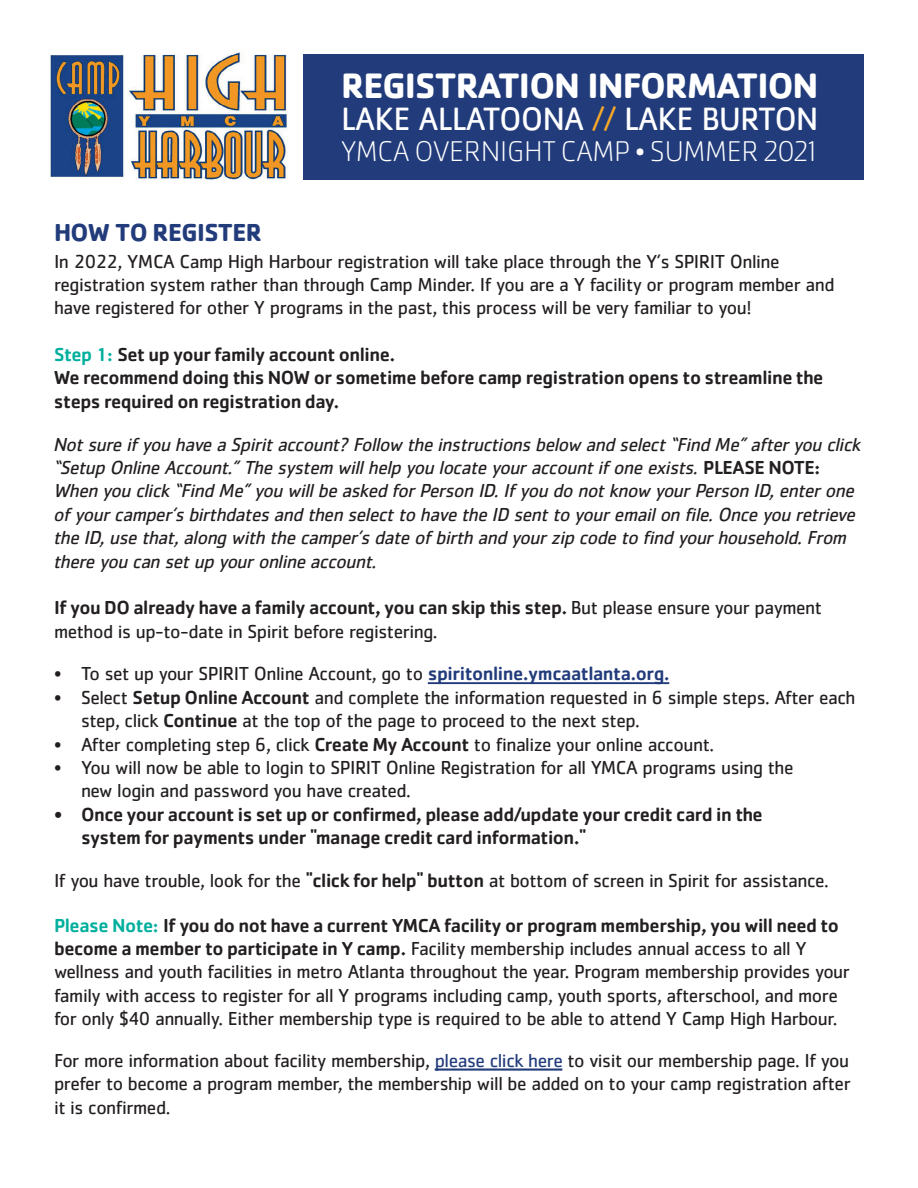
<style>
.page{position:relative;width:918px;height:1188px;background:#fff}
.page>*{position:absolute;margin:0;border:0;box-sizing:border-box;transform-origin:0 0}
.t1{font:700 36.6px "Cachet";letter-spacing:-.025em;color:#fff}
.t2{font:33.45px "Cachet";letter-spacing:-.025em;color:#fff}
.t3{font:200 29.55px "Cachet Pro";letter-spacing:.01em;color:#fff}
.t4{font:700 25.5px "Cachet";letter-spacing:-.025em;color:#223c7b}
.t5{font:19.5px/23.4px "Cachet";letter-spacing:-.025em;color:#231f20}
.t6{font:italic 19.5px/23.4px "Cachet";letter-spacing:-.025em;color:#231f20}
.t7{font:500 19.5px/23.4px "Cachet";letter-spacing:-.025em;color:#231f20}
.s1{color:#faa928}
.s2{color:#00af9d}
.s3{font-weight:500;font-style:normal}
.s4{font-weight:500}
.s5{font-weight:500;color:#223c7b}
.s6{font-weight:500;color:#00af9d}
.s7{color:#223c7b}
</style>
<div class="page">
<img style="left:49px;top:52px;width:239px;height:128px">
<hr style="left:428px;top:682px;width:236px;height:2px;background:#223c7b">
<hr style="left:435px;top:1068px;width:127px;height:3px;background:#223c7b">
<div style="left:304px;top:54px;width:560px;height:126px;background:#223c7b"></div>
<p class="t1" style="left:341px;top:64px;width:479px">REGISTRATION INFORMATION</p>
<p class="t2" style="left:341px;top:108px;width:479px">LAKE ALLATOONA <span class="s1">//</span> LAKE BURTON</p>
<p class="t3" style="left:342px;top:133px;width:476px">YMCA OVERNIGHT CAMP • SUMMER 2021</p>
<p class="t4" style="left:54px;top:218px;width:210px">HOW TO REGISTER</p>
<p class="t5" style="left:54px;top:251px;width:782px">In 2022, YMCA Camp High Harbour registration will take place through the Y’s SPIRIT Online registration system rather than through Camp Minder. If you are a Y facility or program member and have registered for other Y programs in the past, this process will be very familiar to you!</p>
<p class="t7" style="left:54px;top:345px;width:771px"><span class="s2">Step 1:</span> Set up your family account online.<br>We recommend doing this NOW or sometime before camp registration opens to streamline the steps required on registration day.</p>
<p class="t6" style="left:53px;top:434px;width:809px">Notsure if you have a Spiritaccount? Follow the instructions below and select“Find Me”afteryou click “Setup Online Account.”The system willhelp you locate youraccountif one exists. <span class="s3">P L E A S E N O T E :<br></span>When you click “Find Me”you willbe asked forPerson ID.If you do notknow yourPerson ID,enterone of yourcamper’s birthdates and then selectto have the ID sentto youremailon file.Once you retrieve the ID,use that,along with the camper’s date of birth and yourzip code to find yourhousehold.From there you can setup youronline account.</p>
<p class="t5" style="left:54px;top:598px;width:770px"><span class="s4">If you DO already have a family account, you can skip this step.</span> But please ensure your payment method is up-to-date in Spirit before registering.</p>
<p class="t5" style="left:54px;top:664px;width:617px">• To set up your SPIRIT Online Account, go to <span class="s5">spiritonline.ymcaatlanta.org.</span></p>
<p class="t5" style="left:81px;top:688px;width:776px;text-indent:-27px">• Select <span class="s4">Setup Online Account</span> and complete the information requested in 6 simple steps. After each step, click <span class="s4">Continue</span> at the top of the page to proceed to the next step.</p>
<p class="t5" style="left:54px;top:734px;width:662px">• After completing step 6, click <span class="s4">Create My Account</span> to finalize your online account.</p>
<p class="t5" style="left:81px;top:758px;width:714px;text-indent:-27px">• You will now be able to login to SPIRIT Online Registration for all YMCA programs using the new login and password you have created.</p>
<p class="t7" style="left:81px;top:805px;width:683px;text-indent:-27px">• Once your account is set up or confirmed, please add/update your credit card in the system for payments under "manage credit card information."</p>
<p class="t5" style="left:54px;top:871px;width:776px">If you have trouble, look for the <span class="s4">"click for help" button</span> at bottom of screen in Spirit for assistance.</p>
<p class="t5" style="left:54px;top:915px;width:798px"><span class="s6">Please Note:</span> <span class="s4">If you do not have a current YMCA facility or program membership, you will need to become a member to participate in Y camp.</span> Facility membership includes annual access to all Y wellness and youth facilities in metro Atlanta throughout the year. Program membership provides your family with access to register for all Y programs including camp, youth sports, afterschool, and more for only $40 annually. Either membership type is required to be able to attend Y Camp High Harbour.</p>
<p class="t5" style="left:54px;top:1051px;width:798px;text-align:justify">For more information about facility membership, <span class="s7">please click here</span> to visit our membership page. If you prefer to become a program member, the membership will be added on to your camp registration after it is confirmed.</p>
</div>
